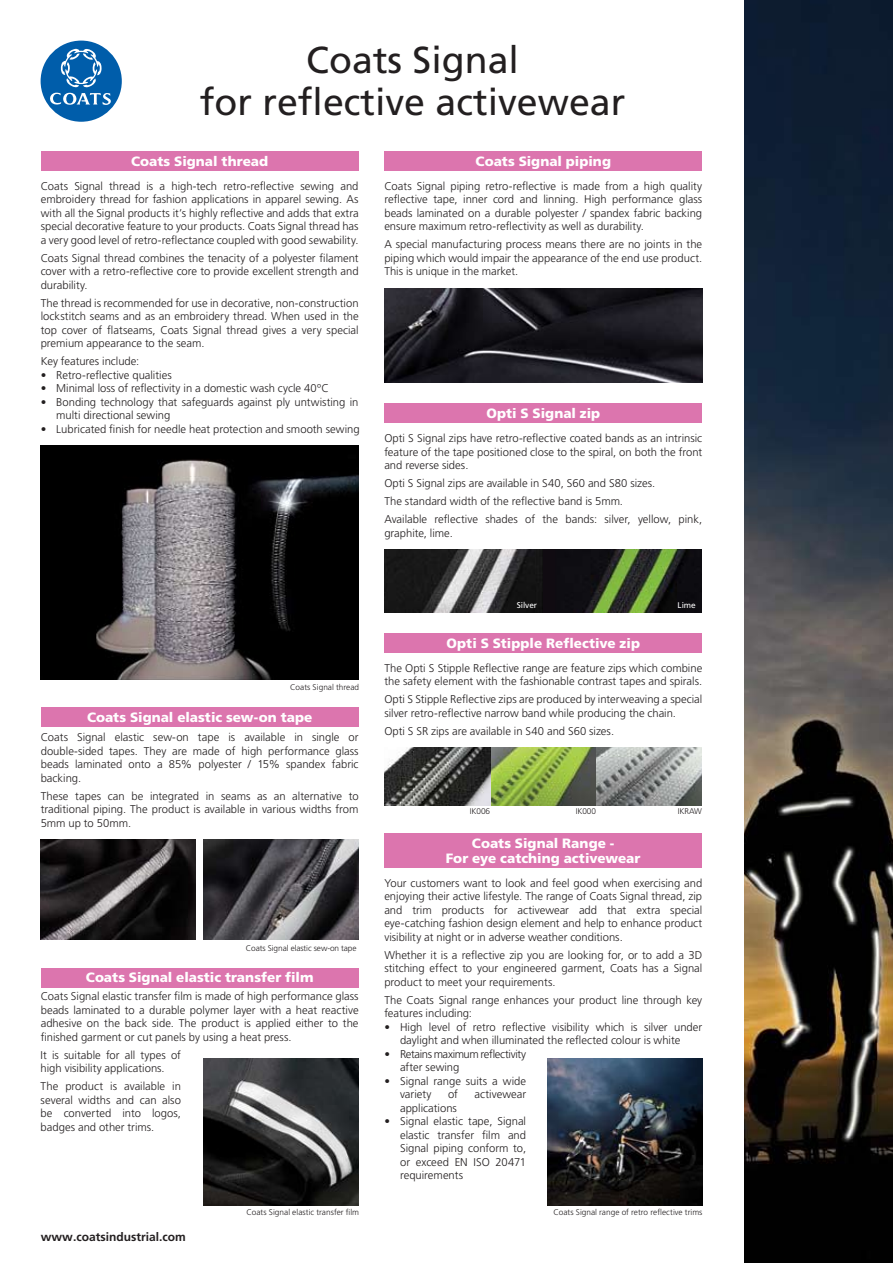
<style>
.page{position:relative;width:893px;height:1263px;background:#fff}
.page>*{position:absolute;margin:0;border:0;box-sizing:border-box;transform-origin:0 0}
.t1{font:37.5px/42px "Frutiger LT Pro";color:#231f20;text-align:center}
.t2{font:900 13.5px/15.3px "Frutiger LT Pro";color:#fff;text-align:center}
.t3{font:700 12px "Frutiger LT Pro";color:#231f20}
.t4{font:300 11.25px/13.5px "Frutiger LT Pro";color:#231f20;text-align:justify}
.t5{font:300 8.25px "Frutiger LT Pro";color:#231f20}
.t6{font:8.25px "Frutiger LT Pro";letter-spacing:-.01em;color:#fff}
</style>
<div class="page">
<img style="left:744px;top:0;width:148px;height:1263px">
<div style="left:41px;top:968px;width:318px;height:19px;background:#dc75ae"></div>
<div style="left:41px;top:707px;width:317px;height:20px;background:#dc75ae"></div>
<div style="left:41px;top:152px;width:317px;height:19px;background:#dc75ae"></div>
<div style="left:384px;top:152px;width:318px;height:19px;background:#dc75ae"></div>
<div style="left:384px;top:404px;width:318px;height:19px;background:#dc75ae"></div>
<div style="left:384px;top:634px;width:318px;height:19px;background:#dc75ae"></div>
<div style="left:384px;top:833px;width:318px;height:35px;background:#dc75ae"></div>
<img style="left:203px;top:840px;width:155px;height:100px">
<img style="left:40px;top:840px;width:156px;height:100px">
<img style="left:384px;top:288px;width:318px;height:95px">
<img style="left:384px;top:550px;width:317px;height:62px">
<img style="left:384px;top:748px;width:317px;height:57px">
<img style="left:204px;top:1058px;width:154px;height:148px">
<img style="left:547px;top:1058px;width:155px;height:148px">
<img style="left:41px;top:446px;width:317px;height:233px">
<div style="left:38px;top:38px;width:86px;height:86px;border:5px solid #fff;border-radius:50%"></div>
<div style="left:41px;top:41px;width:81px;height:81px;background:#005daa;border-radius:50%"></div>
<svg style="left:50px;top:49px;width:62px;height:56px"></svg>
<h1 class="t1" style="left:200px;top:39px;width:427px">Coats Signal<br>for reflective activewear</h1>
<p class="t2" style="left:131px;top:153px;width:139px">Coats Signal thread</p>
<p class="t2" style="left:475px;top:153px;width:137px">Coats Signal piping</p>
<p class="t4" style="left:41px;top:179px;width:319px">Coats Signal thread is a high-tech retro-reflective sewing and embroidery thread for fashion applications in apparel sewing. As with all the Signal products it’s highly reflective and adds that extra special decorative feature to your products. Coats Signal thread has a very good level of retro-reflectance coupled with good sewability.</p>
<p class="t4" style="left:41px;top:251px;width:319px">Coats Signal thread combines the tenacity of a polyester filament cover with a retro-reflective core to provide excellent strength and durability.</p>
<p class="t4" style="left:41px;top:296px;width:319px">The thread is recommended for use in decorative, non-construction lockstitch seams and as an embroidery thread. When used in the top cover of flatseams, Coats Signal thread gives a very special premium appearance to the seam.</p>
<p class="t4" style="left:41px;top:355px;width:100px;text-align:left">Key features include: •<br>•<br>•</p>
<p class="t4" style="left:41px;top:422px;width:7px">•</p>
<p class="t4" style="left:384px;top:179px;width:319px">Coats Signal piping retro-reflective is made from a high quality reflective tape, inner cord and linning. High performance glass beads laminated on a durable polyester / spandex fabric backing ensure maximum retro-reflectivity as well as durability.</p>
<p class="t4" style="left:384px;top:238px;width:319px">A special manufacturing process means there are no joints in the piping which would impair the appearance of the end use product.<br>This is unique in the market.</p>
<p class="t4" style="left:56px;top:368px;width:305px;text-align:left">Retro-reflective qualities<br>Minimal loss of reflectivity in a domestic wash cycle 40ºC Bonding technology that safeguards against ply untwisting in multi directional sewing<br>Lubricated finish for needle heat protection and smooth sewing</p>
<p class="t2" style="left:486px;top:406px;width:115px">Opti S Signal zip</p>
<p class="t4" style="left:384px;top:432px;width:319px">Opti S Signal zips have retro-reflective coated bands as an intrinsic feature of the tape positioned close to the spiral, on both the front and reverse sides.</p>
<p class="t4" style="left:384px;top:474px;width:319px;line-height:18px;text-align:left">Opti S Signal zips are available in S40, S60 and S80 sizes.<br>The standard width of the reflective band is 5mm.<br>Available reflective shades of the bands: silver, yellow, pink,</p>
<p class="t4" style="left:384px;top:526px;width:70px">graphite, lime.</p>
<p class="t5" style="left:290px;top:682px;width:70px">Coats Signal thread</p>
<p class="t2" style="left:87px;top:709px;width:227px">Coats Signal elastic sew-on tape</p>
<p class="t4" style="left:41px;top:731px;width:319px">Coats Signal elastic sew-on tape is available in single or double-sided tapes. They are made of high performance glass beads laminated onto a 85% polyester / 15% spandex fabric backing.</p>
<p class="t4" style="left:41px;top:789px;width:319px">These tapes can be integrated in seams as an alternative to traditional piping. The product is available in various widths from 5mm up to 50mm.</p>
<p class="t5" style="left:246px;top:943px;width:112px">Coats Signal elastic sew-on tape</p>
<p class="t2" style="left:86px;top:970px;width:229px">Coats Signal elastic transfer film</p>
<p class="t4" style="left:41px;top:990px;width:319px">Coats Signal elastic transfer film is made of high performance glass beads laminated to a durable polymer layer with a heat reactive adhesive on the back side. The product is applied either to the finished garment or cut panels by using a heat press.</p>
<p class="t4" style="left:41px;top:1048px;width:142px">It is suitable for all types of high visibility applications.</p>
<p class="t4" style="left:41px;top:1080px;width:142px">The product is available in several widths and can also be converted into logos, badges and other trims.</p>
<p class="t6" style="left:517px;top:600px;width:22px">Silver</p>
<p class="t6" style="left:677px;top:600px;width:20px">Lime</p>
<p class="t2" style="left:446px;top:636px;width:195px">Opti S Stipple Reflective zip</p>
<p class="t4" style="left:384px;top:661px;width:319px">The Opti S Stipple Reflective range are feature zips which combine the safety element with the fashionable contrast tapes and spirals.</p>
<p class="t4" style="left:384px;top:693px;width:319px">Opti S Stipple Reflective zips are produced by interweaving a special silver retro-reflective narrow band while producing the chain.</p>
<p class="t4" style="left:384px;top:724px;width:231px">Opti S SR zips are available in S40 and S60 sizes.</p>
<p class="t5" style="left:470px;top:807px;width:22px">IK006</p>
<p class="t5" style="left:575px;top:807px;width:22px">IK000</p>
<p class="t5" style="left:677px;top:807px;width:26px">IKRAW</p>
<p class="t2" style="left:446px;top:835px;width:196px">Coats Signal Range -<br>For eye catching activewear</p>
<p class="t4" style="left:384px;top:876px;width:319px">Your customers want to look and feel good when exercising and enjoying their active lifestyle. The range of Coats Signal thread, zip and trim products for activewear add that extra special eye-catching fashion design element and help to enhance product visibility at night or in adverse weather conditions.</p>
<p class="t4" style="left:384px;top:948px;width:319px">Whether it is a reflective zip you are looking for, or to add a 3D stitching effect to your engineered garment, Coats has a Signal product to meet your requirements.</p>
<p class="t4" style="left:384px;top:993px;width:319px;text-align:left">The Coats Signal range enhances your product line through key features including:<br>•</p>
<p class="t4" style="left:384px;top:1047px;width:7px">•</p>
<p class="t4" style="left:384px;top:1074px;width:7px">•</p>
<p class="t4" style="left:384px;top:1115px;width:7px">•</p>
<p class="t4" style="left:400px;top:1020px;width:304px;text-align:left">High level of retro reflective visibility which is silver under daylight and when illuminated the reflected colour is white Retains maximum reflectivity<br>after sewing<br>Signal range suits a wide<br>variety</p>
<p class="t4" style="left:448px;top:1088px;width:11px">of</p>
<p class="t4" style="left:474px;top:1088px;width:53px">activewear</p>
<p class="t4" style="left:400px;top:1101px;width:128px;text-align:left">applications<br>Signal elastic tape, Signal elastic transfer film and<br>Signal piping conform to, or exceed EN ISO 20471 requirements</p>
<p class="t3" style="left:41px;top:1230px;width:146px">www.coatsindustrial.com</p>
<p class="t5" style="left:246px;top:1208px;width:114px">Coats Signal elastic transfer film</p>
<p class="t5" style="left:553px;top:1208px;width:150px">Coats Signal range of retro reflective trims</p>
</div>
